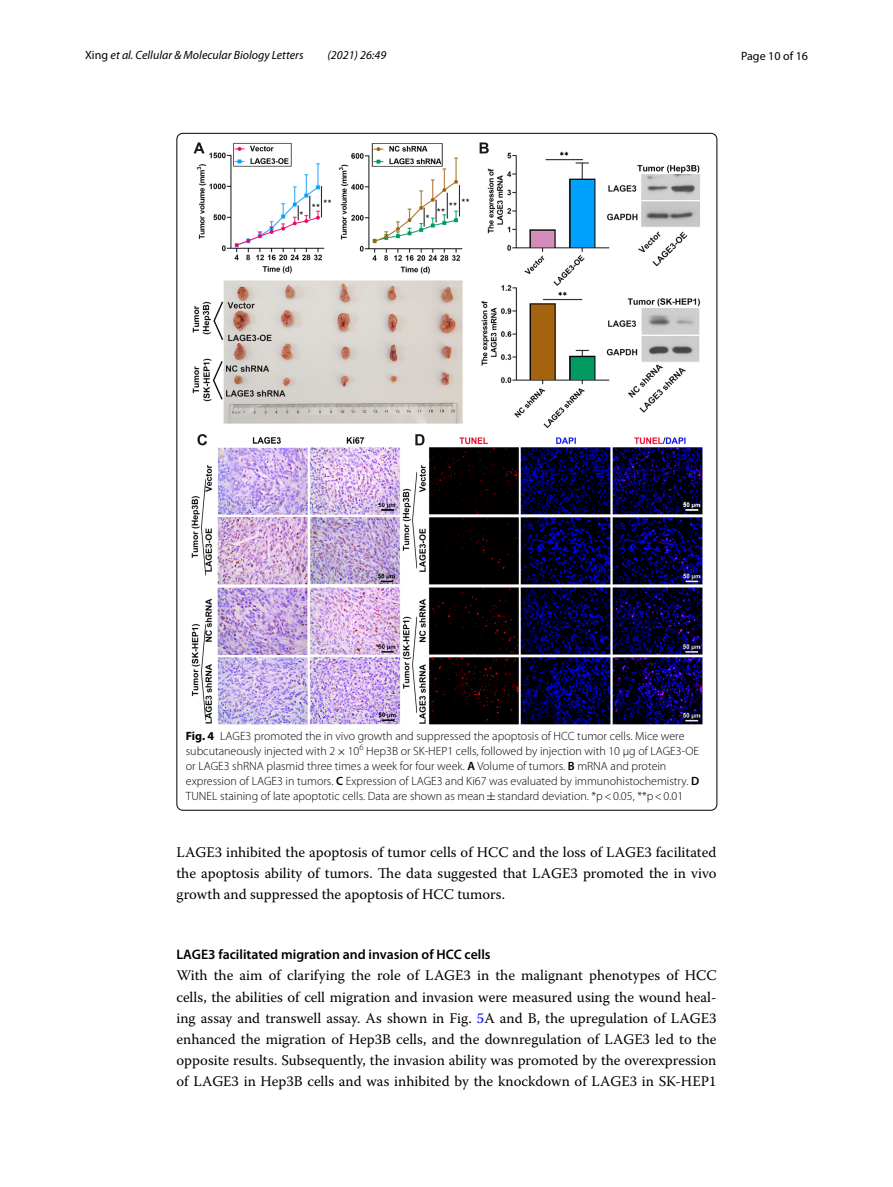
<style>
.page{position:relative;width:893px;height:1187px;background:#fff}
.page>*{position:absolute;margin:0;border:0;box-sizing:border-box;transform-origin:0 0}
.t1{font:14.7px/21.3px "Warnock Pro";color:#000;text-align:justify}
.t2{font:600 13.8px "Myriad Pro";color:#000}
.t3{font:300 12px/15px "Myriad Pro";color:#000}
.t4{font:italic 12px "Myriad Pro";color:#000}
.t5{font:12px "Myriad Pro";color:#000}
.s1{font-style:normal}
.s2{font-weight:700}
.s3{font-family:"MTSY";font-weight:400}
.s4{font-weight:600}
.s5{color:#00f}
</style>
<div class="page">
<img style="left:192px;top:142px;width:510px;height:582px">
<p class="t4" style="left:85px;top:48px;width:220px"><span class="s1">Xing</span> et al. Cellular &amp; Molecular Biology Letters</p>
<p class="t4" style="left:328px;top:48px;width:60px">(2021) 26:49</p>
<p class="t5" style="left:741px;top:48px;width:68px">Page 10 of 16</p>
<p class="t3" style="left:186px;top:728px;width:515px"><span class="s2">Fig. 4</span> LAGE3 promoted the in vivo growth and suppressed the apoptosis of HCC tumor cells. Mice were subcutaneously injected with 2<span class="s3">×</span> -10<sup>6</sup> Hep3B or SK-HEP1 cells, followed by injection with 10 μg of LAGE3-OE or LAGE3 shRNA plasmid three times a week for four week. <span class="s4">A</span> Volume of tumors. <span class="s4">B</span> mRNA and protein expression of LAGE3 in tumors. <span class="s4">C</span> Expression of LAGE3 and Ki67 was evaluated by immunohistochemistry. <span class="s4">D </span>TUNEL staining of late apoptotic cells. Data are shown as mean<span class="s3">±</span>standard deviation. *p&lt;0.05, **p&lt;0.01</p>
<p class="t1" style="left:176px;top:841px;width:542px">LAGE3 inhibited the apoptosis of tumor cells of HCC and the loss of LAGE3 facilitated the apoptosis ability of tumors. The data suggested that LAGE3 promoted the in vivo growth and suppressed the apoptosis of HCC tumors.</p>
<p class="t2" style="left:176px;top:945px;width:316px">LAGE3 facilitated migration and invasion of HCC cells</p>
<p class="t1" style="left:176px;top:964px;width:542px">With the aim of clarifying the role of LAGE3 in the malignant phenotypes of HCC cells, the abilities of cell migration and invasion were measured using the wound heal&shy;ing assay and transwell assay. As shown in Fig. <span class="s5">5</span>A and B, the upregulation of LAGE3 enhanced the migration of Hep3B cells, and the downregulation of LAGE3 led to the opposite results. Subsequently, the invasion ability was promoted by the overexpression of LAGE3 in Hep3B cells and was inhibited by the knockdown of LAGE3 in SK-HEP1</p>
</div>
